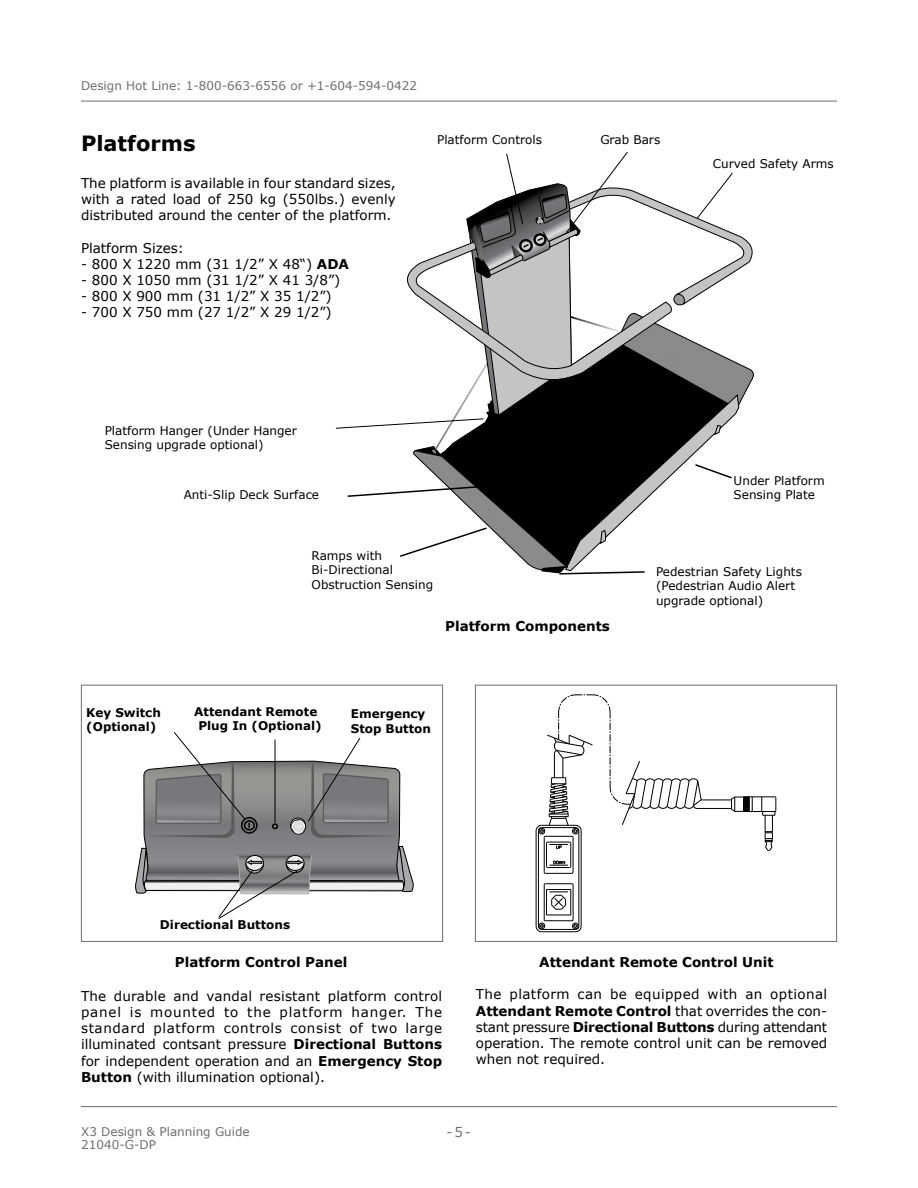
<style>
.page{position:relative;width:918px;height:1188px;background:#fff}
.page>*{position:absolute;margin:0;border:0;box-sizing:border-box;transform-origin:0 0}
.t1{font:700 21px "Verdana";color:#000}
.t2{font:13.5px/16.2px "Verdana";color:#000;text-align:justify}
.t3{font:700 13.5px "Verdana";color:#000}
.t4{font:13.5px "Verdana";color:#6d6e71}
.t5{font:12px/14.4px "Verdana";color:#000}
.t6{font:700 12px/14.4px "Verdana";color:#000}
.t7{font:12px/13.2px "Verdana";color:#6d6e71}
.s1{font-weight:700}
</style>
<div class="page">
<hr style="left:538px;top:831px;width:1px;height:95px;background:#000">
<hr style="left:536px;top:831px;width:1px;height:95px;background:#000">
<hr style="left:579px;top:831px;width:1px;height:95px;background:#000">
<hr style="left:581px;top:831px;width:1px;height:95px;background:#000">
<hr style="left:697px;top:808px;width:35px;height:1px;background:#000">
<hr style="left:702px;top:800px;width:30px;height:1px;background:#000">
<svg style="left:536px;top:883px;width:46px;height:49px"></svg>
<svg style="left:536px;top:694px;width:167px;height:180px"></svg>
<svg style="left:731px;top:796px;width:46px;height:55px"></svg>
<svg style="left:135px;top:732px;width:279px;height:187px"></svg>
<hr style="left:275px;top:740px;width:1px;height:82px;background:#000">
<svg style="left:335px;top:152px;width:419px;height:423px"></svg>
<div style="left:81px;top:685px;width:362px;height:257px;border:1px solid #6d6e71"></div>
<div style="left:475px;top:685px;width:362px;height:257px;border:1px solid #6d6e71"></div>
<hr style="left:81px;top:1106px;width:756px;height:1px;background:#6d6e71">
<hr style="left:81px;top:101px;width:756px;height:1px;background:#6d6e71">
<p class="t7" style="left:81px;top:79px;width:338px">Design Hot Line: 1-800-663-6556 or +1-604-594-0422</p>
<h1 class="t1" style="left:81px;top:129px;width:116px">Platforms</h1>
<p class="t2" style="left:81px;top:175px;width:316px">The platform is available in four standard sizes, with a rated load of 250 kg (550lbs.) evenly distributed around the center of the platform.</p>
<p class="t2" style="left:81px;top:239px;width:105px">Platform Sizes:</p>
<p class="t2" style="left:81px;top:256px;width:270px">- 800 X 1220 mm (31 1/2” X 48“) <span class="s1">ADA</span></p>
<p class="t2" style="left:81px;top:272px;width:261px">- 800 X 1050 mm (31 1/2” X 41 3/8”)</p>
<p class="t2" style="left:81px;top:288px;width:252px">- 800 X 900 mm (31 1/2” X 35 1/2”)</p>
<p class="t2" style="left:81px;top:304px;width:252px">- 700 X 750 mm (27 1/2” X 29 1/2”)</p>
<p class="t5" style="left:437px;top:133px;width:106px">Platform Controls</p>
<p class="t5" style="left:105px;top:423px;width:194px">Platform Hanger (Under Hanger<br>Sensing upgrade optional)</p>
<p class="t5" style="left:184px;top:488px;width:137px">Anti-Slip Deck Surface</p>
<p class="t5" style="left:312px;top:548px;width:123px">Ramps with<br>Bi-Directional<br>Obstruction Sensing</p>
<p class="t5" style="left:600px;top:132px;width:61px">Grab Bars</p>
<p class="t5" style="left:713px;top:156px;width:122px">Curved Safety Arms</p>
<p class="t5" style="left:734px;top:473px;width:93px">Under Platform<br>Sensing Plate</p>
<p class="t5" style="left:656px;top:564px;width:147px">Pedestrian Safety Lights (Pedestrian Audio Alert upgrade optional)</p>
<p class="t6" style="left:86px;top:705px;width:76px">Key Switch (Optional)</p>
<p class="t6" style="left:194px;top:704px;width:129px;text-align:center">Attendant Remote<br>Plug In (Optional)</p>
<p class="t3" style="left:445px;top:617px;width:166px">Platform Components</p>
<p class="t6" style="left:351px;top:707px;width:82px">Emergency<br>Stop Button</p>
<p class="t6" style="left:160px;top:917px;width:132px">Directional Buttons</p>
<p class="t3" style="left:175px;top:952px;width:174px">Platform Control Panel</p>
<p class="t2" style="left:81px;top:988px;width:363px">The durable and vandal resistant platform control panel is mounted to the platform hanger. The standard platform controls consist of two large illuminated contsant pressure <span class="s1">Directional Buttons </span>for independent operation and an <span class="s1">Emergency Stop Button</span> (with illumination optional).</p>
<p class="t3" style="left:539px;top:952px;width:236px">Attendant Remote Control Unit</p>
<p class="t2" style="left:476px;top:986px;width:353px">The platform can be equipped with an optional <span class="s1">Attendant Remote Control</span> that overrides the con&shy;stant pressure <span class="s1">Directional Buttons</span> during attendant operation. The remote control unit can be removed when not required.</p>
<p class="t7" style="left:81px;top:1125px;width:170px">X3 Design &amp; Planning Guide<br>21040-G-DP</p>
<p class="t4" style="left:446px;top:1123px;width:26px">-5-</p>
</div>
